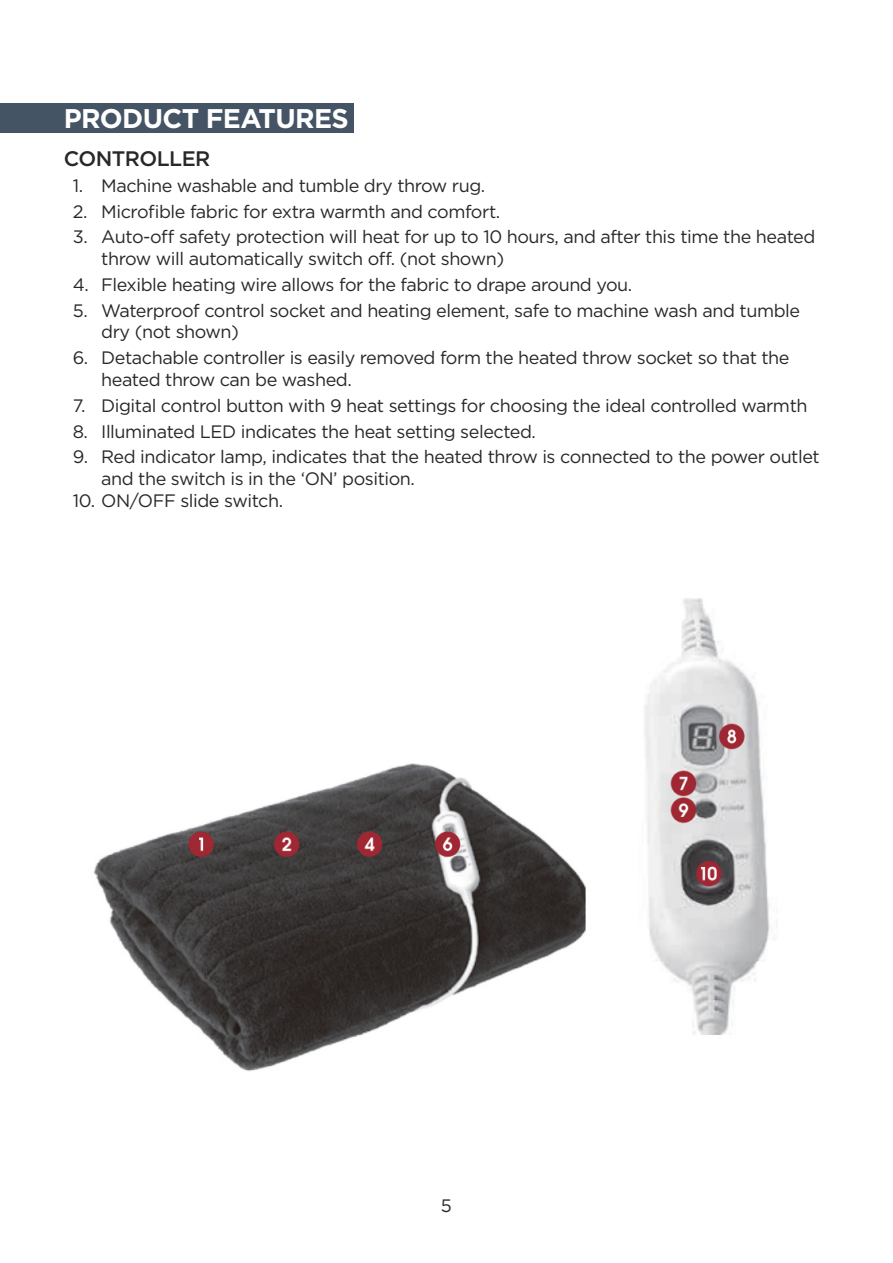
<style>
.page{position:relative;width:893px;height:1263px;background:#fff}
.page>*{position:absolute;margin:0;border:0;box-sizing:border-box;transform-origin:0 0}
.t1{font:700 27px "Gotham";letter-spacing:-.025em;color:#fff}
.t2{font:500 21px "Gotham";letter-spacing:-.025em;color:#292829}
.t3{font:18px/21.6px "Gotham";letter-spacing:-.025em;color:#292829}
</style>
<div class="page">
<div style="left:0;top:104px;width:354px;height:29px;background:#455465"></div>
<img style="left:93px;top:598px;width:682px;height:474px">
<h1 class="t1" style="left:64px;top:100px;width:286px">PRODUCT FEATURES</h1>
<p class="t2" style="left:64px;top:145px;width:148px">CONTROLLER</p>
<p class="t3" style="left:73px;top:174px;width:411px">1. Machine washable and tumble dry throw rug.</p>
<p class="t3" style="left:73px;top:200px;width:426px">2. Microfible fabric for extra warmth and comfort.</p>
<p class="t3" style="left:101px;top:226px;width:716px;text-indent:-28px">3. Auto-off safety protection will heat for up to 10 hours, and after this time the heated throw will automatically switch off. (not shown)</p>
<p class="t3" style="left:73px;top:273px;width:558px">4. Flexible heating wire allows for the fabric to drape around you.</p>
<p class="t3" style="left:101px;top:299px;width:700px;text-indent:-28px">5. Waterproof control socket and heating element, safe to machine wash and tumble dry (not shown)</p>
<p class="t3" style="left:101px;top:347px;width:690px;text-indent:-28px">6. Detachable controller is easily removed form the heated throw socket so that the heated throw can be washed.</p>
<p class="t3" style="left:73px;top:394px;width:736px">7. Digital control button with 9 heat settings for choosing the ideal controlled warmth</p>
<p class="t3" style="left:73px;top:420px;width:462px">8. Illuminated LED indicates the heat setting selected.</p>
<p class="t3" style="left:101px;top:446px;width:720px;text-indent:-28px">9. Red indicator lamp, indicates that the heated throw is connected to the power outlet and the switch is in the ‘ON’ position.</p>
<p class="t3" style="left:73px;top:489px;width:209px">10. ON/OFF slide switch.</p>
<p class="t3" style="left:441px;top:1194px;width:13px">5</p>
</div>
